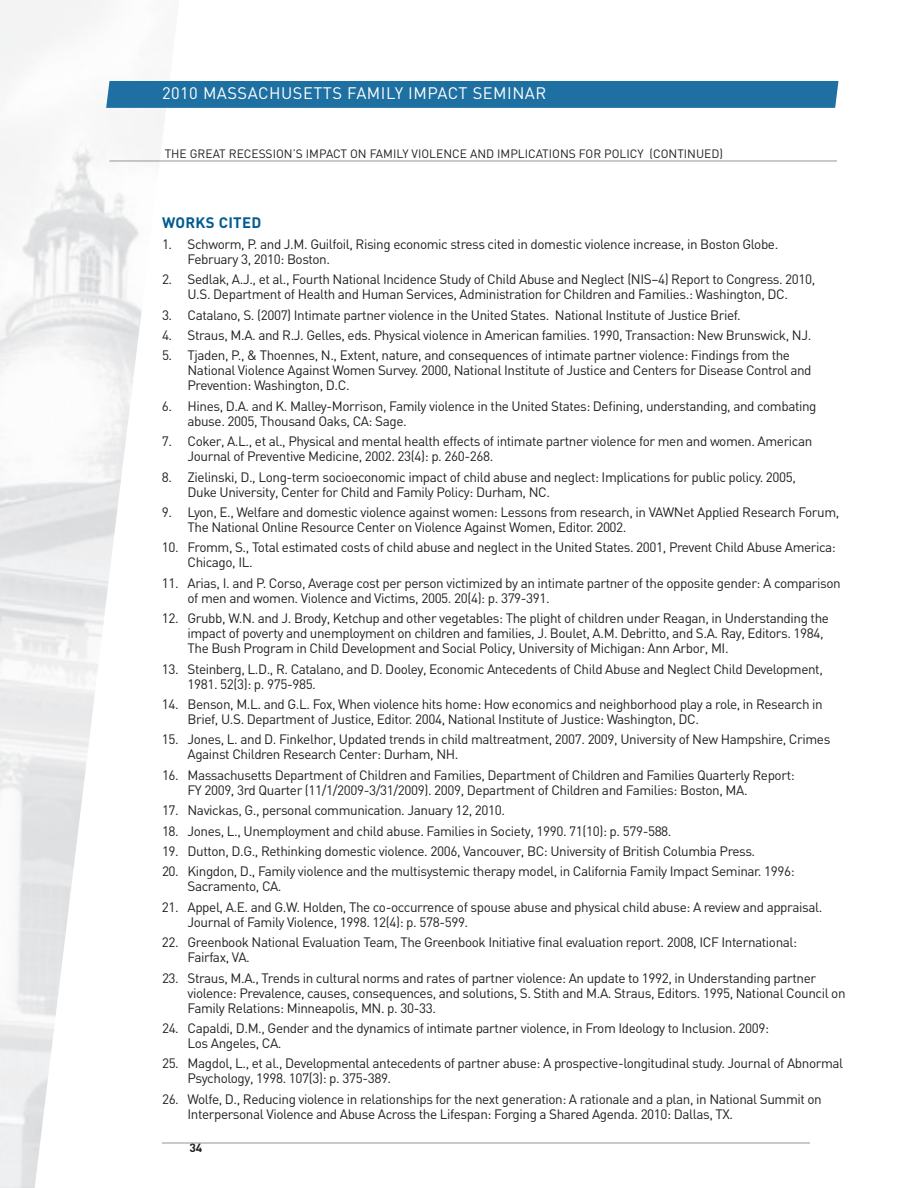
<style>
.page{position:relative;width:918px;height:1188px;background:#fff}
.page>*{position:absolute;margin:0;border:0;box-sizing:border-box;transform-origin:0 0}
.t1{font:16.5px "DIN";letter-spacing:.03em;color:#fff}
.t2{font:700 15px "DIN";letter-spacing:.02em;color:#005c91}
.t3{font:13.5px/15px "DIN";letter-spacing:-.03em;color:#231f20}
.t4{font:12px "DIN";color:#231f20}
.t5{font:700 12px "DIN";color:#231f20}
</style>
<div class="page">
<svg style="left:8px;top:0;width:228px;height:1188px"></svg>
<div style="left:106px;top:81px;width:732px;height:27px;background:#1d70a1"></div>
<hr style="left:162px;top:1143px;width:648px;height:1px;background:#939598">
<hr style="left:109px;top:161px;width:728px;height:1px;background:#939598">
<p class="t1" style="left:162px;top:83px;width:53px">2010 massachus</p>
<p class="t1" style="left:303px;top:83px;width:21px">etts</p>
<p class="t1" style="left:347px;top:83px;width:11px">family</p>
<p class="t1" style="left:408px;top:83px;width:11px">impact</p>
<p class="t1" style="left:473px;top:83px;width:64px">semi nar</p>
<p class="t4" style="left:165px;top:146px;width:560px">THE GREAT RECESSION ’S IMPACT ON FAMILY VIOLEN CE AN D IMPLICATIONS FOR POLICY (CONTIN UED)</p>
<p class="t2" style="left:162px;top:213px;width:90px">WORKS CITED</p>
<p class="t3" style="left:188px;top:236px;width:592px;text-indent:-26px">1. Schworm, P. and J.M. Guilfoil, Rising economic stress cited in domestic violence increase, in Boston Globe.<br>February 3, 2010: Boston.</p>
<p class="t3" style="left:162px;top:272px;width:655px;text-align:center">2. Sedlak, A.J., et al., Fourth National Incidence Study of Child Abuse and Neglect (N IS–4) Report to Congress. 2010,<br>U.S. Department of Health and Human Services, Administration for Children and Families.: Washington, DC.</p>
<p class="t3" style="left:162px;top:307px;width:580px">3. Catalano, S. (2007) Intimate partner violence in the United States. National Institute of Justice Brief.</p>
<p class="t3" style="left:162px;top:327px;width:651px">4. Straus, M.A. and R.J. Gelles, eds. Physical violence in American families. 1990, Transaction: New Brunswick, NJ.</p>
<p class="t3" style="left:188px;top:348px;width:626px;text-indent:-26px">5. Tjaden, P., &amp; Thoennes, N ., Extent, nature, and consequences of intimate partner violence: Findings from the<br>National Violence Against Women Survey. 2000, National Institute of Justice and Centers for Disease Control and<br>Prevention: Washington, D.C.</p>
<p class="t3" style="left:188px;top:398px;width:631px;text-indent:-26px">6. Hines, D.A. and K. Malley-Morrison, Family violence in the United States: Defining, understanding, and combating abuse. 2005, Thousand Oaks, CA: Sage.</p>
<p class="t3" style="left:188px;top:434px;width:626px;text-indent:-26px">7. Coker, A.L., et al., Physical and mental health effects of intimate partner violence for men and women. American<br>Journal of Preventive Medicine, 2002. 23(4): p. 260-268.</p>
<p class="t3" style="left:188px;top:469px;width:610px;text-indent:-26px">8. Zielinski, D., Long-term socioeconomic impact of child abuse and neglect: Implications for public policy. 2005,<br>Duke University, Center for Child and Family Policy: Durham, NC.</p>
<p class="t3" style="left:188px;top:504px;width:653px;text-indent:-26px">9. Lyon, E., Welfare and domestic violence against women: Lessons from research, in VAWNet Applied Research Forum,<br>The National Online Resource Center on Violence Against Women, Editor. 2002.</p>
<p class="t3" style="left:188px;top:540px;width:650px;text-indent:-26px">10. Fromm, S., Total estimated costs of child abuse and neglect in the United States. 2001, Prevent Child Abuse America:<br>Chicago, IL.</p>
<p class="t3" style="left:188px;top:575px;width:655px;text-indent:-26px">11. Arias, I. and P. Corso, Average cost per person victimized by an intimate partner of the opposite gender: A comparison of men and women. Violence and Victims, 2005. 20(4): p. 379-391.</p>
<p class="t3" style="left:188px;top:611px;width:643px;text-indent:-26px">12. Grubb, W.N . and J. Brody, Ketchup and other vegetables: The plight of children under Reagan, in Understanding the impact of poverty and unemployment on children and families, J. Boulet, A.M. Debritto, and S.A. Ray, Editors. 1984,<br>The Bush Program in Child Development and Social Policy, University of Michigan: Ann Arbor, MI.</p>
<p class="t3" style="left:187px;top:661px;width:637px;text-indent:-25px">13. Steinberg, L.D., R. Catalano, and D. Dooley, Economic Antecedents of Child Abuse and Neglect Child Development,<br>1981. 52(3): p. 975-985.</p>
<p class="t3" style="left:187px;top:696px;width:637px;text-indent:-26px">14. Benson, M.L. and G.L. Fox, When violence hits home: How economics and neighborhood play a role, in Research in<br>Brief, U.S. Department of Justice, Editor. 2004, National Institute of Justice: Washington, DC.</p>
<p class="t3" style="left:188px;top:732px;width:644px;text-indent:-26px">15. Jones, L. and D. Finkelhor, Updated trends in child maltreatment, 2007. 2009, University of New Hampshire, Crimes<br>Against Children Research Center: Durham, N H.</p>
<p class="t3" style="left:188px;top:767px;width:609px;text-indent:-26px">16. Massachusetts Department of Children and Families, Department of Children and Families Quarterly Report:<br>FY 2009, 3rd Quarter (11/1/2009-3/31/2009). 2009, Department of Children and Families: Boston, MA.</p>
<p class="t3" style="left:162px;top:803px;width:345px">17. Navickas, G., personal communication. January 12, 2010.</p>
<p class="t3" style="left:162px;top:823px;width:511px">18. Jones, L., Unemployment and child abuse. Families in Society, 1990. 71(10): p. 579-588.</p>
<p class="t3" style="left:162px;top:843px;width:595px">19. Dutton, D.G., Rethinking domestic violence. 2006, Vancouver, BC: University of British Columbia Press.</p>
<p class="t3" style="left:188px;top:864px;width:609px;text-indent:-26px">20. Kingdon, D., Family violence and the multisystemic therapy model, in California Family Impact Seminar. 1996:<br>Sacramento, CA.</p>
<p class="t3" style="left:188px;top:899px;width:636px;text-indent:-26px">21. Appel, A.E. and G.W. Holden, The co-occurrence of spouse abuse and physical child abuse: A review and appraisal.<br>Journal of Family Violence, 1998. 12(4): p. 578-599.</p>
<p class="t3" style="left:188px;top:935px;width:611px;text-indent:-26px">22. Greenbook National Evaluation Team, The Greenbook Initiative final evaluation report. 2008, ICF International:<br>Fairfax, VA.</p>
<p class="t3" style="left:188px;top:970px;width:660px;text-indent:-26px">23. Straus, M.A., Trends in cultural norms and rates of partner violence: An update to 1992, in Understanding partner violence: Prevalence, causes, consequences, and solutions, S. Stith and M.A. Straus, Editors. 1995, National Council on<br>Family Relations: Minneapolis, MN . p. 30-33.</p>
<p class="t3" style="left:188px;top:1020px;width:583px;text-indent:-26px">24. Capaldi, D.M., Gender and the dynamics of intimate partner violence, in From Ideology to Inclusion. 2009:<br>Los Angeles, CA.</p>
<p class="t3" style="left:188px;top:1056px;width:657px;text-indent:-26px">25. Magdol, L., et al., Developmental antecedents of partner abuse: A prospective-longitudinal study. Journal of Abnormal<br>Psychology, 1998. 107(3): p. 375-389.</p>
<p class="t3" style="left:188px;top:1091px;width:636px;text-indent:-26px">26. Wolfe, D., Reducing violence in relationships for the next generation: A rationale and a plan, in National Summit on<br>Interpersonal Violence and Abuse Across the Lifespan: Forging a Shared Agenda. 2010: Dallas, TX.</p>
<p class="t5" style="left:189px;top:1140px;width:15px">34</p>
</div>
